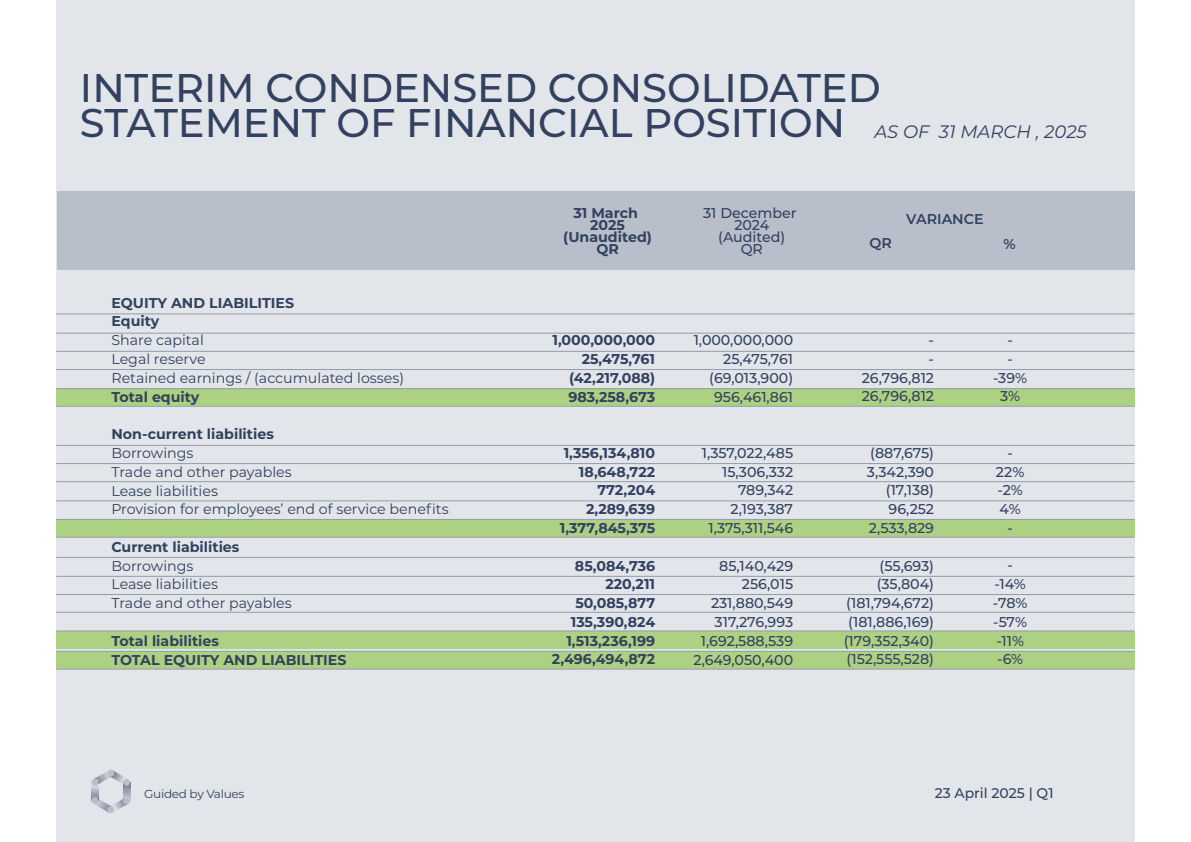
<style>
.page{position:relative;width:1191px;height:842px;background:#fff}
.page>*{position:absolute;margin:0;border:0;box-sizing:border-box;transform-origin:0 0}
.t1{font:500 40px/35px "Montserrat";color:#32415f}
.t2{font:italic 18px "Montserrat";color:#32415f}
.t3{font:500 14.2px/18.8px "Montserrat";color:#32415f;text-align:right}
.t4{font:700 14.2px/18.8px "Montserrat";color:#32415f;text-align:right}
.t5{font:14.2px/18.8px "Montserrat";color:#32415f}
.t6{font:600 14.2px "Montserrat";color:#32415f}
.t7{font:500 14px "Montserrat";color:#32415f}
.t8{font:11.7px "Montserrat";letter-spacing:-.025em;color:#32415f;scale:1.04 1}
</style>
<div class="page">
<div style="left:56px;top:0;width:1078px;height:842px;background:#e2e5ea"></div>
<svg style="left:91px;top:769px;width:39px;height:16px"></svg>
<svg style="left:123px;top:784px;width:7px;height:13px"></svg>
<div style="left:123px;top:779px;width:7px;height:7px;background:#b8bfca;border-radius:50%"></div>
<svg style="left:91px;top:797px;width:39px;height:16px"></svg>
<svg style="left:92px;top:784px;width:6px;height:15px"></svg>
<div style="left:92px;top:797px;width:6px;height:7px;background:#b8bfca;border-radius:50%"></div>
<div style="left:92px;top:779px;width:6px;height:7px;background:#b8bfca;border-radius:50%"></div>
<div style="left:56px;top:651px;width:1078px;height:18px;background:#add183"></div>
<div style="left:56px;top:631px;width:1078px;height:18px;background:#add183"></div>
<div style="left:56px;top:519px;width:1078px;height:18px;background:#add183"></div>
<div style="left:56px;top:388px;width:1078px;height:18px;background:linear-gradient(to right,#add183,#add183)"></div>
<div style="left:57px;top:192px;width:1077px;height:78px;background:#b8bfca"></div>
<hr style="left:56px;top:351px;width:1078px;height:1px;background:#979baa">
<hr style="left:56px;top:333px;width:1078px;height:1px;background:#979baa">
<hr style="left:56px;top:313px;width:1078px;height:1px;background:#979baa">
<hr style="left:56px;top:388px;width:1078px;height:1px;background:#979baa">
<hr style="left:56px;top:369px;width:1078px;height:1px;background:#979baa">
<hr style="left:56px;top:406px;width:1078px;height:1px;background:#979baa">
<hr style="left:56px;top:500px;width:1078px;height:1px;background:#979baa">
<hr style="left:56px;top:481px;width:1078px;height:1px;background:#979baa">
<hr style="left:56px;top:519px;width:1078px;height:1px;background:#979baa">
<hr style="left:56px;top:537px;width:1078px;height:1px;background:#979baa">
<hr style="left:56px;top:576px;width:1078px;height:1px;background:#979baa">
<hr style="left:56px;top:557px;width:1078px;height:1px;background:#979baa">
<hr style="left:56px;top:594px;width:1078px;height:1px;background:#979baa">
<hr style="left:56px;top:612px;width:1078px;height:1px;background:#979baa">
<hr style="left:56px;top:651px;width:1078px;height:1px;background:#979baa">
<hr style="left:56px;top:630px;width:1078px;height:1px;background:#979baa">
<hr style="left:56px;top:669px;width:1078px;height:1px;background:#979baa">
<hr style="left:56px;top:445px;width:1078px;height:1px;background:#979baa">
<hr style="left:56px;top:463px;width:1078px;height:1px;background:#979baa">
<h1 class="t1" style="left:80px;top:69px;width:802px">INTERIM CONDENSED CONSOLIDATED<br>STATEMENT OF FINANCIAL POSITION</h1>
<p class="t2" style="left:874px;top:119px;width:214px">AS OF 31 MARCH , 2025</p>
<p class="t4" style="left:111px;top:293px;width:184px;text-align:left">EQUITY AND LIABILITIES<br>Equity</p>
<p class="t5" style="left:111px;top:330px;width:294px">Share capital<br>Legal reserve<br>Retained earnings / (accumulated losses)</p>
<p class="t4" style="left:111px;top:386px;width:89px">Total equity</p>
<p class="t4" style="left:111px;top:424px;width:164px">Non-current liabilities</p>
<p class="t5" style="left:111px;top:443px;width:339px">Borrowings<br>Trade and other payables<br>Lease liabilities<br>Provision for employees’ end of service benefits</p>
<p class="t4" style="left:111px;top:537px;width:130px">Current liabilities</p>
<p class="t5" style="left:111px;top:556px;width:182px">Borrowings<br>Lease liabilities<br>Trade and other payables</p>
<p class="t4" style="left:111px;top:631px;width:237px;text-align:left">Total liabilities<br>TOTAL EQUITY AND LIABILITIES</p>
<p class="t4" style="left:563px;top:206px;width:90px;line-height:12px;text-align:center">31 March<br>2025 (Unaudited)<br>QR</p>
<p class="t3" style="left:703px;top:206px;width:95px;line-height:12px;text-align:center">31 December<br>2024 (Audited)<br>QR</p>
<p class="t4" style="left:552px;top:330px;width:104px">1,000,000,000<br>25,475,761 (42,217,088)<br>983,258,673</p>
<p class="t4" style="left:560px;top:443px;width:97px">1,356,134,810<br>18,648,722<br>772,204<br>2,289,639<br>1,377,845,375</p>
<p class="t4" style="left:552px;top:555px;width:105px">85,084,736<br>220,211<br>50,085,877<br>135,390,824<br>1,513,236,199<br>2,496,494,872</p>
<p class="t3" style="left:693px;top:330px;width:101px">1,000,000,000<br>25,475,761 (69,013,900)<br>956,461,861</p>
<p class="t3" style="left:701px;top:443px;width:93px">1,357,022,485<br>15,306,332<br>789,342<br>2,193,387<br>1,375,311,546</p>
<p class="t3" style="left:693px;top:556px;width:101px">85,140,429<br>256,015<br>231,880,549<br>317,276,993<br>1,692,588,539<br>2,649,050,400</p>
<p class="t6" style="left:906px;top:208px;width:79px">VARIANCE</p>
<p class="t6" style="left:869px;top:232px;width:24px">QR</p>
<p class="t6" style="left:1003px;top:234px;width:14px">%</p>
<p class="t3" style="left:862px;top:330px;width:74px">-<br>-<br>26,796,812<br>26,796,812</p>
<p class="t3" style="left:867px;top:443px;width:69px">(887,675)<br>3,342,390 (17,138)<br>96,252<br>2,533,829</p>
<p class="t3" style="left:843px;top:555px;width:92px">(55,693) (35,804) (181,794,672) (181,886,169) (179,352,340) (152,555,528)</p>
<p class="t3" style="left:993px;top:330px;width:36px;text-align:center">-<br>- -39%<br>3%</p>
<p class="t3" style="left:996px;top:443px;width:30px;text-align:center">-<br>22% -2%<br>4% -</p>
<p class="t3" style="left:993px;top:555px;width:36px;text-align:center">- -14% -78% -57% -11% -6%</p>
<p class="t8" style="left:144px;top:786px;width:98px">Guided by Values</p>
<p class="t7" style="left:934px;top:783px;width:120px">23 April 2025 | Q1</p>
</div>
